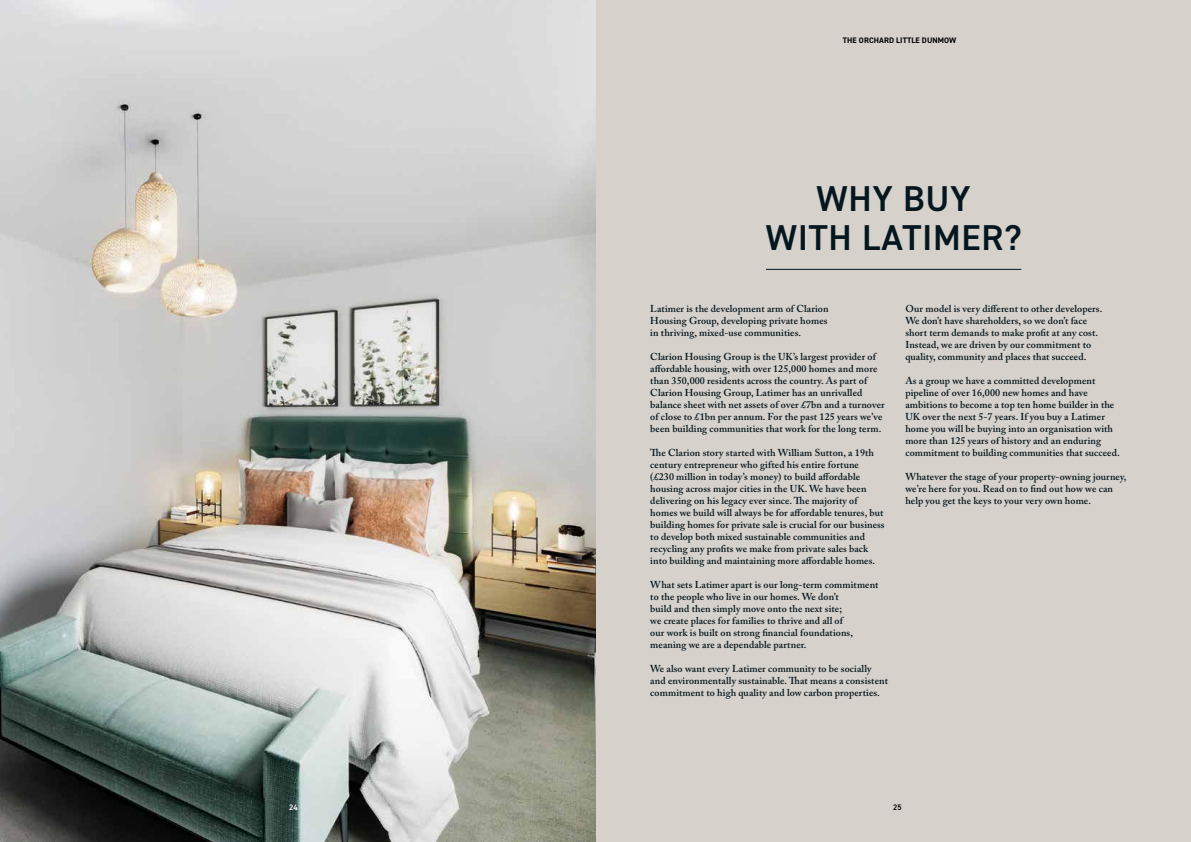
<style>
.page{position:relative;width:1191px;height:842px;background:#fff}
.page>*{position:absolute;margin:0;border:0;box-sizing:border-box;transform-origin:0 0}
.t1{font:600 36px/39px "DIN2014";letter-spacing:.02em;color:#04171f;text-align:center}
.t2{font:600 10px/12px "Adobe Caslon Pro";letter-spacing:.01em;color:#04171f}
.t3{font:700 8px "DIN2014";letter-spacing:.01em;color:#000}
.t4{font:600 8px "DIN2014";color:#fff}
.t5{font:600 8px "DIN2014";color:#000}
</style>
<div class="page">
<div style="left:595px;top:0;width:596px;height:842px;background:#d6d1cb"></div>
<img style="left:0;top:0;width:595px;height:842px">
<hr style="left:766px;top:269px;width:255px;height:1px;background:#04171f">
<p class="t3" style="left:843px;top:35px;width:115px">THE ORCHARD LITTLE DUNMOW</p>
<h1 class="t1" style="left:766px;top:178px;width:257px">WHY BUY<br>WITH LATIMER?</h1>
<p class="t2" style="left:650px;top:303px;width:180px;text-align:justify">Latimer is the development arm of Clarion Housing Group, developing private homes in thriving, mixed-use communities.</p>
<p class="t2" style="left:650px;top:351px;width:236px">Clarion Housing Group is the UK’s largest provider of affordable housing, with over 125,000 homes and more than 350,000 residents across the country. As part of Clarion Housing Group, Latimer has an unrivalled balance sheet with net assets of over £7bn and a turnover of close to £1bn per annum. For the past 125 years we’ve been building communities that work for the long term.</p>
<p class="t2" style="left:650px;top:447px;width:236px">The Clarion story started with William Sutton, a 19th century entrepreneur who gifted his entire fortune (£230 million in today’s money) to build affordable housing across major cities in the UK. We have been delivering on his legacy ever since. The majority of homes we build will always be for affordable tenures, but building homes for private sale is crucial for our business to develop both mixed sustainable communities and recycling any profits we make from private sales back into building and maintaining more affordable homes.</p>
<p class="t2" style="left:650px;top:579px;width:230px">What sets Latimer apart is our long-term commitment to the people who live in our homes. We don’t<br>build and then simply move onto the next site;<br>we create places for families to thrive and all of<br>our work is built on strong financial foundations, meaning we are a dependable partner.</p>
<p class="t2" style="left:650px;top:663px;width:239px">We also want every Latimer community to be socially and environmentally sustainable. That means a consistent commitment to high quality and low carbon properties.</p>
<p class="t2" style="left:905px;top:303px;width:198px">Our model is very different to other developers.<br>We don’t have shareholders, so we don’t face short term demands to make profit at any cost.<br>Instead, we are driven by our commitment to quality, community and places that succeed.</p>
<p class="t2" style="left:905px;top:375px;width:216px">As a group we have a committed development pipeline of over 16,000 new homes and have ambitions to become a top ten home builder in the UK over the next 5-7 years. If you buy a Latimer home you will be buying into an organisation with more than 125 years of history and an enduring commitment to building communities that succeed.</p>
<p class="t2" style="left:905px;top:471px;width:222px">Whatever the stage of your property-owning journey, we’re here for you. Read on to find out how we can help you get the keys to your very own home.</p>
<p class="t4" style="left:289px;top:802px;width:10px">24</p>
<p class="t5" style="left:893px;top:802px;width:10px">25</p>
</div>
